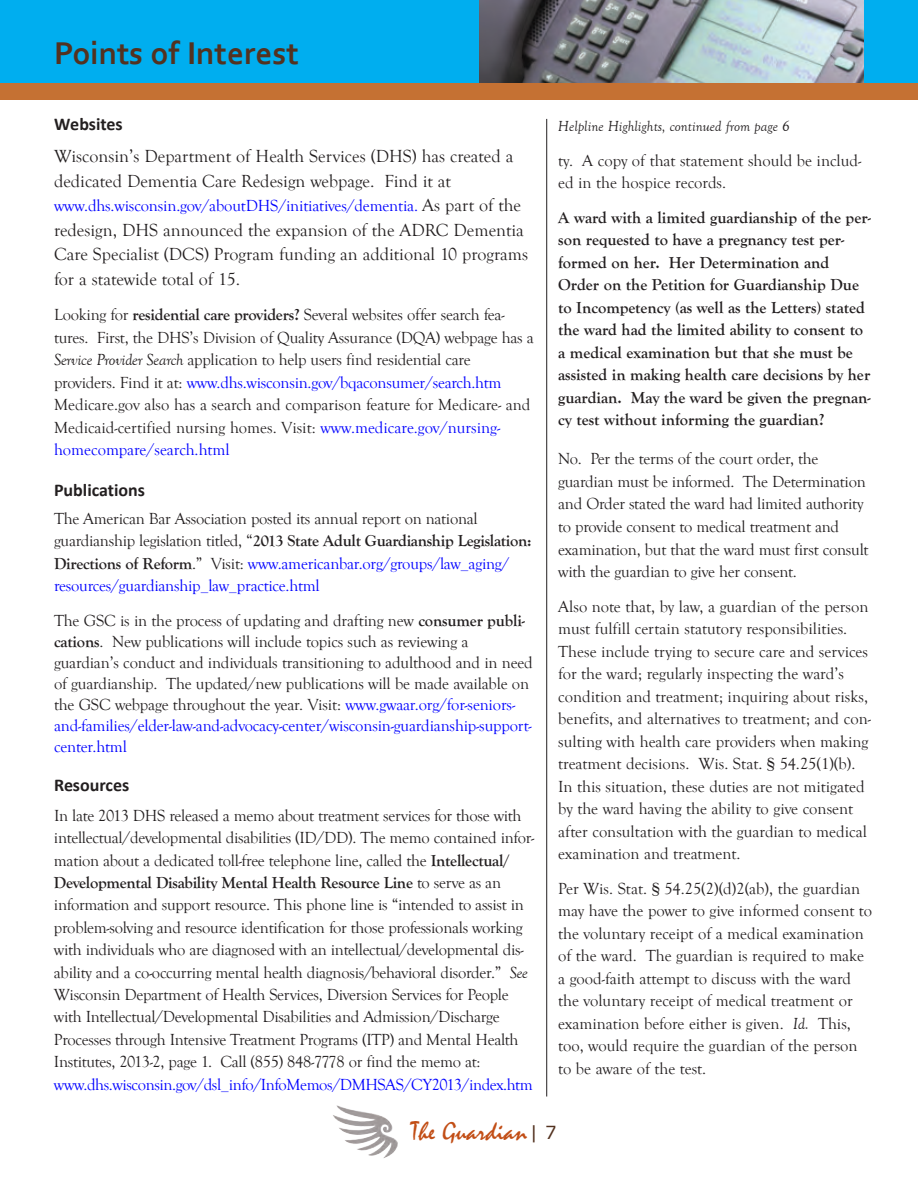
<style>
.page{position:relative;width:918px;height:1188px;background:#fff}
.page>*{position:absolute;margin:0;border:0;box-sizing:border-box;transform-origin:0 0}
.t1{font:700 33px "Corbel";color:#533220}
.t2{font:27px "Mistral";color:#c24e16}
.t3{font:18px/24.5px "Goudy Old Style T";color:#231f20}
.t4{font:700 18px "Calibri";color:#231f20}
.t5{font:16.5px/22.5px "Goudy Old Style T";letter-spacing:-.015em;color:#231f20}
.t6{font:700 16.5px/22.5px "Goudy Old Style T";color:#231f20}
.t7{font:16.5px "Goudy Old Style T";letter-spacing:-.025em;color:#00f}
.t8{font:italic 15px "Goudy Old Style T";color:#231f20}
.s1{font-size:18px;color:#231f20}
.s2{font-weight:700}
.s3{font-style:italic}
.s4{color:#00f}
.s5{font-family:"Verdana";font-size:18px;color:#533220}
</style>
<div class="page">
<div style="left:0;top:0;width:918px;height:100px;background:#00aeef"></div>
<hr style="left:546px;top:119px;width:1px;height:978px;background:#231f20">
<img style="left:333px;top:1105px;width:65px;height:53px">
<img style="left:480px;top:0;width:384px;height:84px">
<div style="left:0;top:84px;width:918px;height:16px;background:#c57133"></div>
<h1 class="t1" style="left:54px;top:39px;width:247px">Points of Interest</h1>
<p class="t4" style="left:54px;top:116px;width:70px">Websites</p>
<p class="t8" style="left:558px;top:117px;width:233px">Helpline Highlights, continued from page 6</p>
<p class="t3" style="left:54px;top:144px;width:461px">Wisconsin’s Department of Health Services (DHS) has created a dedicated Dementia Care Redesign webpage. Find it at</p>
<p class="t7" style="left:54px;top:196px;width:469px">www.dhs.wisconsin.gov/aboutDHS/initiatives/dementia. <span class="s1">As part of the</span></p>
<p class="t3" style="left:54px;top:218px;width:476px">redesign, DHS announced the expansion of the ADRC Dementia<br>Care Specialist (DCS) Program funding an additional 10 programs for a statewide total of 15.</p>
<p class="t5" style="left:54px;top:304px;width:481px">Looking for <span class="s2">residential care providers?</span> Several websites offer search fea&shy;tures. First, the DHS’s Division of Quality Assurance (DQA) webpage has a <span class="s3">Service Provider Search</span> application to help users find residential care providers. Find it at: <span class="s4">www.dhs.wisconsin.gov/bqaconsumer/search.htm </span>Medicare.gov also has a search and comparison feature for Medicare- and Medicaid-certified nursing homes. Visit: <span class="s4">www.medicare.gov/nursing&shy;homecompare/search.html</span></p>
<p class="t4" style="left:54px;top:482px;width:93px">Publications</p>
<p class="t5" style="left:54px;top:507px;width:479px">The American Bar Association posted its annual report on national guardianship legislation titled, “<span class="s2">2013 State Adult Guardianship Legislation:<br>Directions of Reform</span>.” Visit: <span class="s4">www.americanbar.org/groups/law_aging/ resources/guardianship_law_practice.html</span></p>
<p class="t5" style="left:54px;top:610px;width:480px;line-height:21px">The GSC is in the process of updating and drafting new <span class="s2">consumer publi&shy;cations</span>. New publications will include topics such as reviewing a guardian’s conduct and individuals transitioning to adulthood and in need of guardianship. The updated/new publications will be made available on the GSC webpage throughout the year. Visit: <span class="s4">www.gwaar.org/for-seniors&shy;and-families/elder-law-and-advocacy-center/wisconsin-guardianship-support&shy;center.html</span></p>
<p class="t4" style="left:54px;top:777px;width:77px">Resources</p>
<p class="t5" style="left:54px;top:804px;width:482px">In late 2013 DHS released a memo about treatment services for those with intellectual/developmental disabilities (ID/DD). The memo contained infor&shy;mation about a dedicated toll-free telephone line, called the <span class="s2">Intellectual/ Developmental Disability Mental Health Resource Line</span> to serve as an information and support resource. This phone line is “intended to assist in problem-solving and resource identification for those professionals working with individuals who are diagnosed with an intellectual/developmental dis&shy;ability and a co-occurring mental health diagnosis/behavioral disorder.” <span class="s3">See </span>Wisconsin Department of Health Services, Diversion Services for People with Intellectual/Developmental Disabilities and Admission/Discharge Processes through Intensive Treatment Programs (ITP) and Mental Health Institutes, 2013-2, page 1. Call (855) 848-7778 or find the memo at:</p>
<p class="t7" style="left:54px;top:1075px;width:480px">www.dhs.wisconsin.gov/dsl_info/InfoMemos/DMHSAS/CY2013/index.htm</p>
<p class="t5" style="left:558px;top:149px;width:305px">ty. A copy of that statement should be includ&shy;ed in the hospice records.</p>
<p class="t6" style="left:558px;top:206px;width:314px">A ward with a limited guardianship of the per&shy;son requested to have a pregnancy test per&shy;formed on her. Her Determination and Order on the Petition for Guardianship Due to Incompetency (as well as the Letters) stated the ward had the limited ability to consent to a medical examination but that she must be assisted in making health care decisions by her guardian. May the ward be given the pregnan&shy;cy test without informing the guardian?</p>
<p class="t5" style="left:558px;top:448px;width:312px">No. Per the terms of the court order, the guardian must be informed. The Determination and Order stated the ward had limited authority to provide consent to medical treatment and examination, but that the ward must first consult with the guardian to give her consent.</p>
<p class="t5" style="left:558px;top:595px;width:314px">Also note that, by law, a guardian of the person must fulfill certain statutory responsibilities.<br>These include trying to secure care and services for the ward; regularly inspecting the ward’s condition and treatment; inquiring about risks, benefits, and alternatives to treatment; and con&shy;sulting with health care providers when making treatment decisions. Wis. Stat. § 54.25(1)(b).<br>In this situation, these duties are not mitigated by the ward having the ability to give consent after consultation with the guardian to medical examination and treatment.</p>
<p class="t5" style="left:558px;top:877px;width:315px">Per Wis. Stat. § 54.25(2)(d)2(ab), the guardian may have the power to give informed consent to the voluntary receipt of a medical examination of the ward. The guardian is required to make a good-faith attempt to discuss with the ward the voluntary receipt of medical treatment or examination before either is given. <span class="s3">Id.</span> This, too, would require the guardian of the person to be aware of the test.</p>
<h2 class="t2" style="left:411px;top:1119px;width:147px">The Guardian <span class="s5">| 7</span></h2>
</div>
